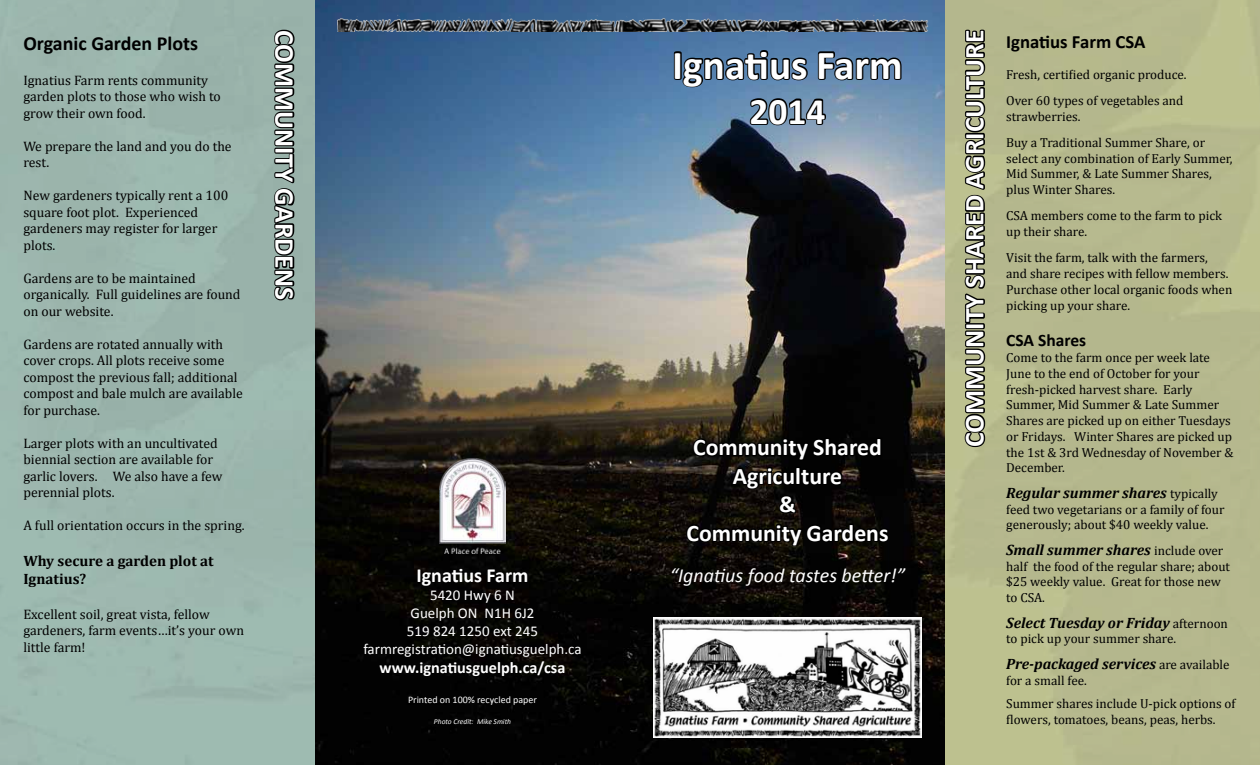
<style>
.page{position:relative;width:1260px;height:765px;background:#fff}
.page>*{position:absolute;margin:0;border:0;box-sizing:border-box;transform-origin:0 0}
.t1{font:700 41.25px "Calibri";color:#fff}
.t2{font:700 37.5px "Calibri";color:#fff}
.t3{font:700 27.5px "Calibri";color:#fff}
.t4{font:700 23.75px/28.5px "Calibri";color:#fff;text-align:center}
.t5{font:italic 20px "Calibri";color:#fff}
.t6{font:700 20px "Calibri";color:#000}
.t7{font:700 20px "Calibri";color:#fff}
.t8{font:700 18.75px "Calibri";color:#000}
.t9{font:700 17.5px "Calibri";color:#000}
.t10{font:700 16.25px "Calibri";color:#fff}
.t11{font:italic 700 15px "Cambria";color:#000}
.t12{font:15px/18px "Calibri";color:#fff;text-align:center}
.t13{font:700 15px/18px "Cambria";color:#000}
.t14{font:13.75px/16.5px "Cambria";color:#000}
.t15{font:13.12px/15.8px "Cambria";color:#000}
.t16{font:10px "Calibri";color:#fff}
.t17{font:italic 7.5px "Calibri";color:#fff}
.s1{font-weight:400;font-style:normal;font-size:13.12px}
</style>
<div class="page">
<img style="left:0;top:0;width:1260px;height:765px">
<svg style="left:672px;top:48px;width:138px;height:41px;background:#3b5774"></svg>
<svg style="left:816px;top:49px;width:88px;height:33px;background:#3c5570"></svg>
<svg style="left:748px;top:95px;width:80px;height:32px;background:#475b6f"></svg>
<svg style="left:684px;top:436px;width:207px;height:121px;background:#0b0906"></svg>
<img style="left:439px;top:459px;width:67px;height:94px">
<img style="left:653px;top:617px;width:269px;height:120px">
<svg style="left:272px;top:28px;width:24px;height:274px;background:#485450"></svg>
<svg style="left:963px;top:28px;width:24px;height:421px;background:#585944"></svg>
<img style="left:320px;top:7px;width:620px;height:24px">
<h3 class="t6" style="left:23px;top:31px;width:176px">Organic Garden Plots</h3>
<p class="t14" style="left:23px;top:72px;width:199px">Ignatius Farm rents community garden plots to those who wish to grow their own food.</p>
<p class="t14" style="left:23px;top:138px;width:210px">We prepare the land and you do the rest.</p>
<p class="t14" style="left:23px;top:187px;width:207px">New gardeners typically rent a 100 square foot plot. Experienced gardeners may register for larger plots.</p>
<p class="t14" style="left:23px;top:270px;width:219px">Gardens are to be maintained organically. Full guidelines are found on our website.</p>
<p class="t14" style="left:23px;top:336px;width:221px">Gardens are rotated annually with cover crops. All plots receive some compost the previous fall; additional compost and bale mulch are available for purchase.</p>
<p class="t14" style="left:23px;top:435px;width:201px">Larger plots with an uncultivated biennial section are available for garlic lovers. We also have a few perennial plots.</p>
<p class="t14" style="left:23px;top:517px;width:223px">A full orientation occurs in the spring.</p>
<p class="t13" style="left:23px;top:552px;width:192px">Why secure a garden plot at<br>Ignatius?</p>
<p class="t14" style="left:23px;top:606px;width:222px">Excellent soil, great vista, fellow gardeners, farm events…it’s your own little farm!</p>
<h3 class="t3" style="left:957px;top:447px;width:419px;rotate:-90deg">COMMUNITY SHARED AGRICULTURE</h3>
<h3 class="t3" style="left:302px;top:30px;width:272px;rotate:90deg">COMMUNITY GARDENS</h3>
<h3 class="t8" style="left:1006px;top:30px;width:141px">Ignatius Farm CSA</h3>
<h1 class="t1" style="left:672px;top:39px;width:232px">Ignatius Farm</h1>
<h2 class="t2" style="left:749px;top:87px;width:78px">2014</h2>
<p class="t15" style="left:1006px;top:61px;width:182px;line-height:26.2px">Fresh, certified organic produce.<br>Over 60 types of vegetables and</p>
<p class="t15" style="left:1006px;top:103px;width:201px;line-height:26.2px">strawberries.<br>Buy a Traditional Summer Share, or</p>
<p class="t15" style="left:1006px;top:150px;width:228px">select any combination of Early Summer,<br>Mid Summer, &amp; Late Summer Shares, plus Winter Shares.</p>
<p class="t15" style="left:1006px;top:208px;width:217px">CSA members come to the farm to pick up their share.</p>
<p class="t15" style="left:1006px;top:250px;width:228px">Visit the farm, talk with the farmers,<br>and share recipes with fellow members.<br>Purchase other local organic foods when picking up your share.</p>
<h3 class="t9" style="left:1006px;top:329px;width:81px">CSA Shares</h3>
<p class="t15" style="left:1006px;top:350px;width:229px">Come to the farm once per week late<br>June to the end of October for your fresh-picked harvest share. Early<br>Summer, Mid Summer &amp; Late Summer<br>Shares are picked up on either Tuesdays or Fridays. Winter Shares are picked up the 1st &amp; 3rd Wednesday of November &amp;<br>December.</p>
<p class="t11" style="left:1006px;top:482px;width:213px">Regular summer shares <span class="s1">typically</span></p>
<p class="t15" style="left:1006px;top:501px;width:220px">feed two vegetarians or a family of four generously; about $40 weekly value.</p>
<p class="t11" style="left:1006px;top:539px;width:219px">Small summer shares <span class="s1">include over</span></p>
<p class="t15" style="left:1006px;top:558px;width:225px">half the food of the regular share; about $25 weekly value. Great for those new to CSA.</p>
<p class="t11" style="left:1006px;top:612px;width:223px">Select Tuesday or Friday <span class="s1">afternoon</span></p>
<p class="t15" style="left:1006px;top:631px;width:172px">to pick up your summer share.</p>
<p class="t11" style="left:1006px;top:653px;width:225px">Pre-packaged services <span class="s1">are available</span></p>
<p class="t15" style="left:1006px;top:668px;width:231px;line-height:23.2px">for a small fee.<br>Summer shares include U-pick options of</p>
<p class="t15" style="left:1006px;top:711px;width:211px">flowers, tomatoes, beans, peas, herbs.</p>
<h3 class="t4" style="left:686px;top:433px;width:204px">Community Shared<br>Agriculture<br>&amp;<br>Community Gardens</h3>
<h3 class="t5" style="left:670px;top:562px;width:237px">“Ignatius food tastes better!”</h3>
<h3 class="t7" style="left:416px;top:562px;width:114px">Ignatius Farm</h3>
<p class="t12" style="left:363px;top:586px;width:220px">5420 Hwy 6 N<br>Guelph ON N1H 6J2<br>519 824 1250 ext 245 farmregistration@ignatiusguelph.ca</p>
<p class="t10" style="left:380px;top:658px;width:187px">www.ignatiusguelph.ca/csa</p>
<p class="t16" style="left:408px;top:694px;width:130px">Printed on 100% recycled paper</p>
<p class="t17" style="left:434px;top:717px;width:79px">Photo Credit: Mike Smith</p>
</div>
